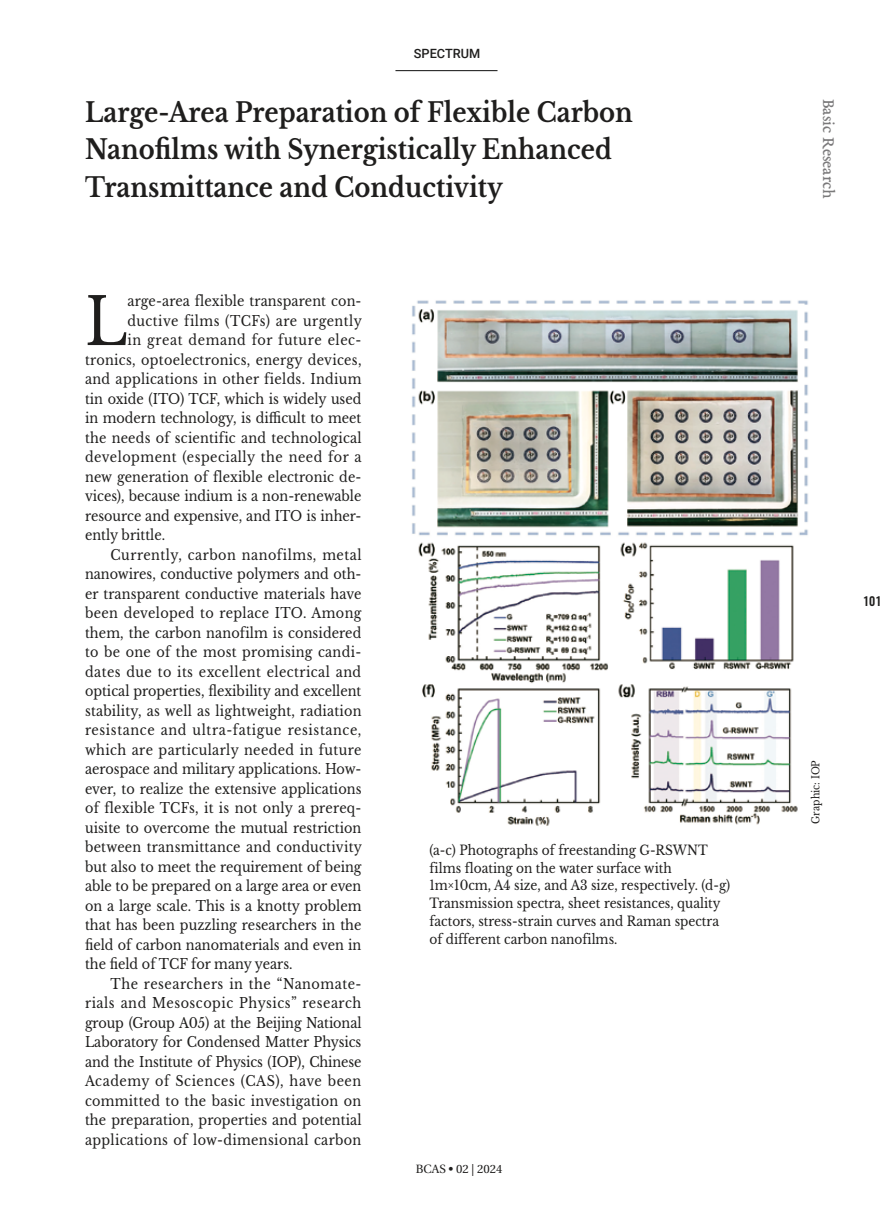
<style>
.page{position:relative;width:893px;height:1212px;background:#fff}
.page>*{position:absolute;margin:0;border:0;box-sizing:border-box;transform-origin:0 0}
.t1{font:64.95px "Libre Baskerville";color:#1f1e1d;scale:.9 1}
.t2{font:700 27px/37.5px "Libre Baskerville";color:#1f1e1d;scale:.9 1}
.t3{font:18px "EB Garamond 08";color:#7b7a7b}
.t4{font:14.25px "Libre Baskerville";letter-spacing:.01em;color:#1f1e1d;scale:.9 1}
.t5{font:14.25px "Libre Baskerville";letter-spacing:.04em;color:#1f1e1d;scale:.9 1}
.t6{font:14.25px "Libre Baskerville";letter-spacing:-.01em;color:#1f1e1d;scale:.9 1}
.t7{font:14.25px "Libre Baskerville";letter-spacing:.03em;color:#1f1e1d;scale:.9 1}
.t8{font:14.25px "Libre Baskerville";letter-spacing:.035em;color:#1f1e1d;scale:.9 1}
.t9{font:14.25px "Libre Baskerville";letter-spacing:.045em;color:#1f1e1d;scale:.9 1}
.t10{font:13.5px/18px "Libre Baskerville";color:#1f1e1d;scale:.9 1}
.t11{font:500 12.75px "Roboto";color:#1f1e1d}
.t12{font:12px "Linguistics Pro";color:#1f1e1d}
.t13{font:500 12px "Oswald";color:#1f1e1d}
.t14{font:10.5px "Libre Baskerville";color:#1f1e1d;scale:.9 1}
</style>
<div class="page">
<hr style="left:395px;top:70px;width:102px;height:1px;background:#000">
<img style="left:412px;top:300px;width:396px;height:526px">
<p class="t11" style="left:414px;top:44px;width:68px">SPECTRUM</p>
<h2 class="t2" style="left:85px;top:93px;width:610px">Large-Area Preparation of Flexible Carbon<br>Nanofilms with Synergistically Enhanced<br>Transmittance and Conductivity</h2>
<h1 class="t1" style="left:85px;top:282px;width:49px">L</h1>
<p class="t4" style="left:128px;top:292px;width:261px">arge-area flexible transparent con-</p>
<p class="t8" style="left:128px;top:312px;width:262px">ductive films (TCFs) are urgently</p>
<p class="t9" style="left:128px;top:331px;width:261px">in great demand for future elec-</p>
<p class="t4" style="left:85px;top:351px;width:309px">tronics, optoelectronics, energy devices,</p>
<p class="t4" style="left:85px;top:370px;width:309px">and applications in other fields. Indium</p>
<p class="t4" style="left:85px;top:390px;width:309px">tin oxide (ITO) TCF, which is widely used</p>
<p class="t4" style="left:85px;top:409px;width:309px">in modern technology, is difficult to meet</p>
<p class="t4" style="left:85px;top:429px;width:309px">the needs of scientific and technological</p>
<p class="t5" style="left:85px;top:448px;width:309px">development (especially the need for a</p>
<p class="t4" style="left:85px;top:468px;width:309px">new generation of flexible electronic de-</p>
<p class="t4" style="left:85px;top:487px;width:309px">vices), because indium is a non-renewable</p>
<p class="t4" style="left:85px;top:507px;width:309px">resource and expensive, and ITO is inher-</p>
<p class="t4" style="left:85px;top:526px;width:91px">ently brittle.</p>
<p class="t5" style="left:111px;top:546px;width:280px">Currently, carbon nanofilms, metal</p>
<p class="t4" style="left:85px;top:565px;width:309px">nanowires, conductive polymers and oth-</p>
<p class="t4" style="left:85px;top:585px;width:308px">er transparent conductive materials have</p>
<p class="t7" style="left:85px;top:604px;width:309px">been developed to replace ITO. Among</p>
<p class="t4" style="left:85px;top:624px;width:309px">them, the carbon nanofilm is considered</p>
<p class="t4" style="left:85px;top:643px;width:309px">to be one of the most promising candi-</p>
<p class="t8" style="left:85px;top:663px;width:308px">dates due to its excellent electrical and</p>
<p class="t4" style="left:85px;top:682px;width:309px">optical properties, flexibility and excellent</p>
<p class="t4" style="left:85px;top:702px;width:309px">stability, as well as lightweight, radiation</p>
<p class="t9" style="left:85px;top:721px;width:309px">resistance and ultra-fatigue resistance,</p>
<p class="t7" style="left:85px;top:741px;width:309px">which are particularly needed in future</p>
<p class="t4" style="left:85px;top:760px;width:309px">aerospace and military applications. How-</p>
<p class="t4" style="left:85px;top:780px;width:309px">ever, to realize the extensive applications</p>
<p class="t4" style="left:85px;top:799px;width:309px">of flexible TCFs, it is not only a prereq-</p>
<p class="t4" style="left:85px;top:819px;width:309px">uisite to overcome the mutual restriction</p>
<p class="t4" style="left:85px;top:838px;width:309px">between transmittance and conductivity</p>
<p class="t4" style="left:85px;top:858px;width:309px">but also to meet the requirement of being</p>
<p class="t4" style="left:85px;top:877px;width:309px">able to be prepared on a large area or even</p>
<p class="t4" style="left:85px;top:897px;width:309px">on a large scale. This is a knotty problem</p>
<p class="t4" style="left:85px;top:916px;width:309px">that has been puzzling researchers in the</p>
<p class="t4" style="left:85px;top:936px;width:309px">field of carbon nanomaterials and even in</p>
<p class="t4" style="left:85px;top:955px;width:232px">the field of TCF for many years.</p>
<p class="t5" style="left:111px;top:975px;width:280px">The researchers in the “Nanomate-</p>
<p class="t5" style="left:85px;top:994px;width:309px">rials and Mesoscopic Physics” research</p>
<p class="t6" style="left:85px;top:1014px;width:309px">group (Group A05) at the Beijing National</p>
<p class="t4" style="left:85px;top:1033px;width:309px">Laboratory for Condensed Matter Physics</p>
<p class="t6" style="left:85px;top:1053px;width:309px">and the Institute of Physics (IOP), Chinese</p>
<p class="t5" style="left:85px;top:1072px;width:308px">Academy of Sciences (CAS), have been</p>
<p class="t4" style="left:85px;top:1092px;width:308px">committed to the basic investigation on</p>
<p class="t4" style="left:85px;top:1111px;width:309px">the preparation, properties and potential</p>
<p class="t4" style="left:85px;top:1131px;width:309px">applications of low-dimensional carbon</p>
<p class="t10" style="left:429px;top:841px;width:336px">(a-c) Photographs of freestanding G-RSWNT films floating on the water surface with 1m×10cm, A4 size, and A3 size, respectively. (d-g)<br>Transmission spectra, sheet resistances, quality factors, stress-strain curves and Raman spectra of different carbon nanofilms.</p>
<p class="t12" style="left:416px;top:1159px;width:88px">BCAS • 02 | 2024</p>
<p class="t3" style="left:841px;top:99px;width:101px;rotate:90deg">Basic Research</p>
<p class="t13" style="left:863px;top:592px;width:20px">101</p>
<p class="t14" style="left:809px;top:824px;width:72px;rotate:-90deg">Graphic: IOP</p>
</div>
